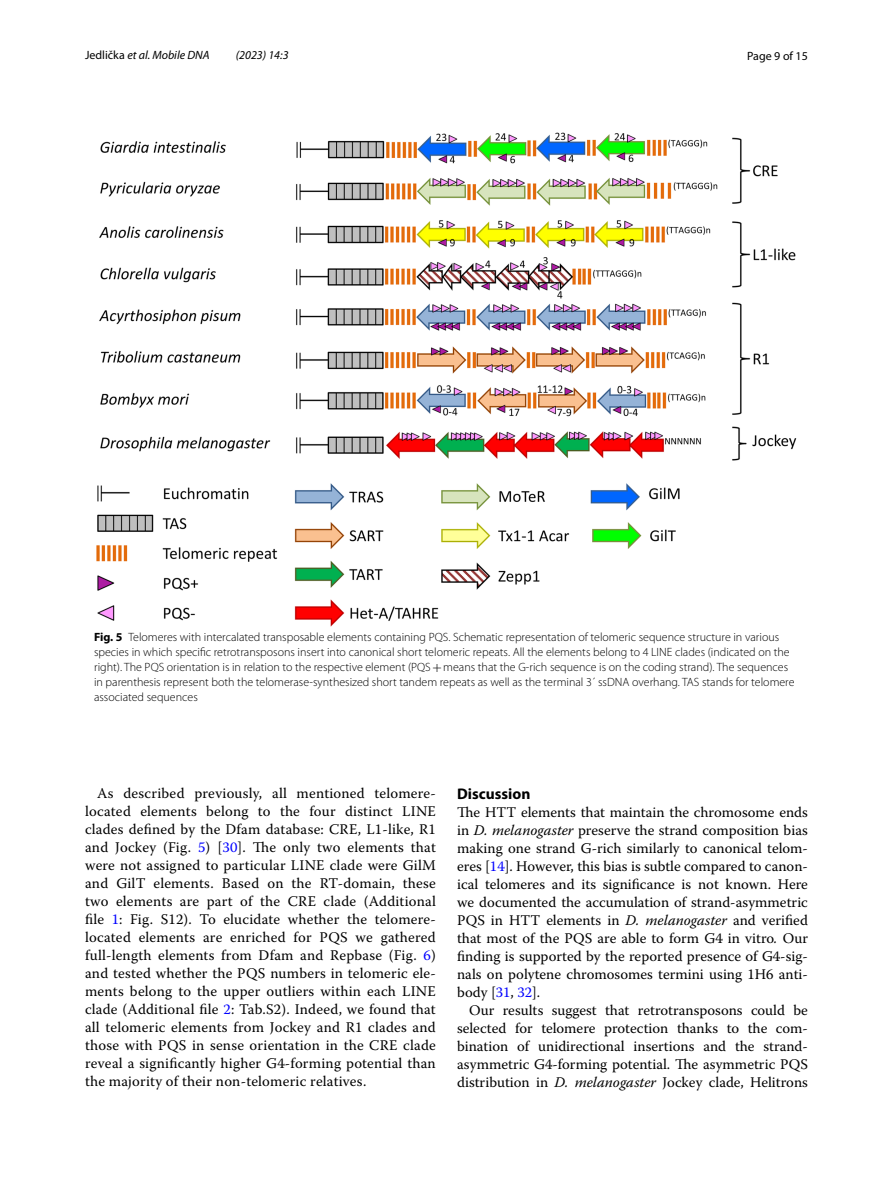
<style>
.page{position:relative;width:893px;height:1187px;background:#fff}
.page>*{position:absolute;margin:0;border:0;box-sizing:border-box;transform-origin:0 0}
.t1{font:700 15.45px "Myriad Pro";color:#000}
.t2{font:14.7px/18px "Warnock Pro";letter-spacing:.005em;color:#000;text-align:justify}
.t3{font:300 12px/15px "Myriad Pro";color:#000}
.t4{font:italic 12px "Myriad Pro";color:#000}
.t5{font:12px "Myriad Pro";color:#000}
.s1{font-style:normal}
.s2{font-weight:700}
.s3{font-family:"MTSY";font-weight:400}
.s4{color:#00f}
.s5{font-style:italic}
</style>
<div class="page">
<img style="left:96px;top:133px;width:701px;height:493px">
<p class="t4" style="left:85px;top:48px;width:126px"><span class="s1">Jedlička</span> et al. Mobile DNA</p>
<p class="t4" style="left:236px;top:48px;width:54px">(2023) 14:3</p>
<p class="t5" style="left:747px;top:48px;width:62px">Page 9 of 15</p>
<p class="t3" style="left:94px;top:630px;width:702px"><span class="s2">Fig. 5</span> Telomeres with intercalated transposable elements containing PQS. Schematic representation of telomeric sequence structure in various species in which specific retrotransposons insert into canonical short telomeric repeats. All the elements belong to 4 LINE clades (indicated on the right). The PQS orientation is in relation to the respective element (PQS<span class="s3">+</span>means that the G-rich sequence is on the coding strand). The sequences in parenthesis represent both the telomerase-synthesized short tandem repeats as well as the terminal 3´ ssDNA overhang. TAS stands for telomere associated sequences</p>
<p class="t2" style="left:85px;top:784px;width:352px;text-indent:12px">As described previously, all mentioned telomere&shy;located elements belong to the four distinct LINE clades defined by the Dfam database: CRE, L1-like, R1 and Jockey (Fig. <span class="s4">5</span>) [<span class="s4">30</span>]. The only two elements that were not assigned to particular LINE clade were GilM and GilT elements. Based on the RT-domain, these two elements are part of the CRE clade (Additional file <span class="s4">1</span>: Fig. S12). To elucidate whether the telomere&shy;located elements are enriched for PQS we gathered full-length elements from Dfam and Repbase (Fig. <span class="s4">6</span>) and tested whether the PQS numbers in telomeric ele&shy;ments belong to the upper outliers within each LINE clade (Additional file <span class="s4">2</span>: Tab.S2). Indeed, we found that all telomeric elements from Jockey and R1 clades and those with PQS in sense orientation in the CRE clade reveal a significantly higher G4-forming potential than the majority of their non-telomeric relatives.</p>
<p class="t1" style="left:457px;top:783px;width:75px">Discussion</p>
<p class="t2" style="left:457px;top:802px;width:352px">The HTT elements that maintain the chromosome ends in <span class="s5">D. melanogaster</span> preserve the strand composition bias making one strand G-rich similarly to canonical telom&shy;eres [<span class="s4">14</span>]. However, this bias is subtle compared to canon&shy;ical telomeres and its significance is not known. Here we documented the accumulation of strand-asymmetric PQS in HTT elements in <span class="s5">D. melanogaster</span> and verified that most of the PQS are able to form G4 in vitro<span class="s5">.</span> Our finding is supported by the reported presence of G4-sig&shy;nals on polytene chromosomes termini using 1H6 anti&shy;body [<span class="s4">31</span>, <span class="s4">32</span>].</p>
<p class="t2" style="left:457px;top:1000px;width:352px;text-indent:12px">Our results suggest that retrotransposons could be selected for telomere protection thanks to the com&shy;bination of unidirectional insertions and the strand&shy;asymmetric G4-forming potential. The asymmetric PQS distribution in <span class="s5">D. melanogaster</span> Jockey clade, Helitrons</p>
</div>
